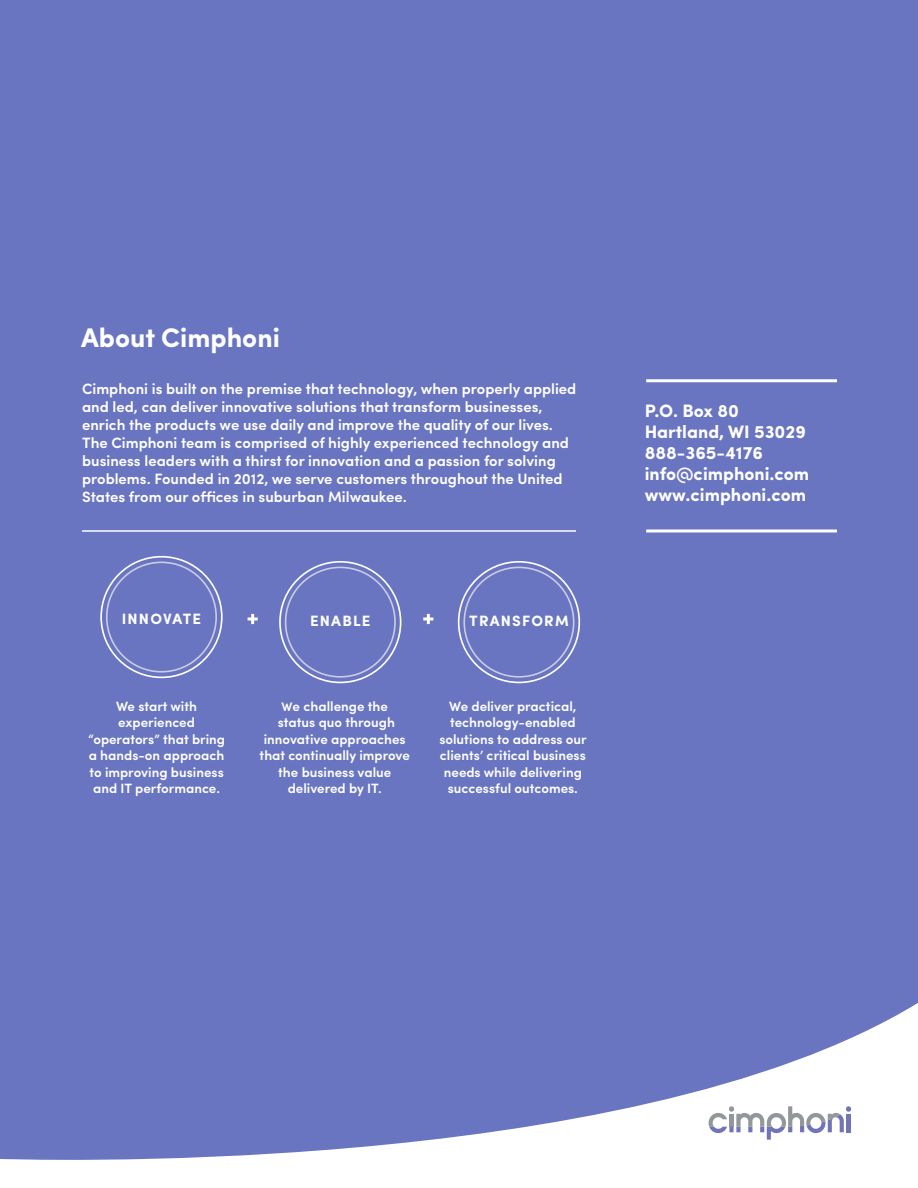
<style>
.page{position:relative;width:918px;height:1188px;background:#fff}
.page>*{position:absolute;margin:0;border:0;box-sizing:border-box;transform-origin:0 0}
.body{font:700 27px "Sofia Pro";color:#fff}
.body-2{font:700 18px "Sofia Pro";color:#fff}
.body-3{font:600 15px/18px "Sofia Pro";color:#fff}
.t1{font:700 15px "Sofia Pro";letter-spacing:.08em;color:#fff}
.body-4{font:600 13.5px/16.5px "Sofia Pro";color:#fff}
.s1{font-size:12.3px}
</style>
<div class="page">
<div style="left:0;top:0;width:918px;height:1183px;background:#6975c0"></div>
<hr style="left:646px;top:379px;width:191px;height:3px;background:#fff">
<hr style="left:646px;top:530px;width:191px;height:2px;background:#fff">
<div style="left:100px;top:556px;width:123px;height:122px;border:2px solid #fff;border-radius:50%"></div>
<div style="left:106px;top:562px;width:111px;height:111px;border:2px solid #cacae5;border-radius:50%"></div>
<svg style="left:248px;top:614px;width:10px;height:10px"></svg>
<svg style="left:423px;top:614px;width:10px;height:10px"></svg>
<div style="left:279px;top:561px;width:122px;height:122px;border:2px solid #fff;border-radius:50%"></div>
<div style="left:285px;top:567px;width:111px;height:111px;border:2px solid #cacae5;border-radius:50%"></div>
<div style="left:458px;top:561px;width:122px;height:122px;border:2px solid #fff;border-radius:50%"></div>
<div style="left:463px;top:567px;width:112px;height:111px;border:2px solid #cacae5;border-radius:50%"></div>
<svg style="left:0;top:1003px;width:918px;height:180px"></svg>
<svg style="left:709px;top:1106px;width:142px;height:34px"></svg>
<hr style="left:82px;top:530px;width:494px;height:2px;background:#fff">
<p class="body" style="left:81px;top:317px;width:200px">About Cimphoni</p>
<p class="body-3" style="left:82px;top:378px;width:496px">Cimphoni is built on the premise that technology, when properly applied and led, can deliver innovative solutions that transform businesses, enrich the products we use daily and improve the quality of our lives.<br>The Cimphoni team is comprised of highly experienced technology and business leaders with a thirst for innovation and a passion for solving problems. Founded in 2012, we serve customers throughout the United States from our offices in suburban Milwaukee.</p>
<p class="t1" style="left:122px;top:607px;width:81px">INNOVATE</p>
<p class="t1" style="left:310px;top:609px;width:62px">ENABLE</p>
<p class="t1" style="left:469px;top:609px;width:101px">TRANSFORM</p>
<p class="body-4" style="left:116px;top:697px;width:82px">We start with experienced</p>
<p class="body-4" style="left:88px;top:730px;width:139px">“operators” that bring</p>
<p class="body-4" style="left:89px;top:746px;width:137px">a hands-on approach</p>
<p class="body-4" style="left:89px;top:763px;width:136px">to improving business and IT performance.</p>
<p class="body-4" style="left:282px;top:697px;width:108px"><span class="s1">W</span>e challenge the</p>
<p class="body-4" style="left:260px;top:713px;width:152px;text-align:center">status quo through innovative approaches that continually improve the business value delivered by IT.</p>
<p class="body-4" style="left:439px;top:697px;width:149px;text-align:center">We deliver practical, technology-enabled solutions to address our clients’ critical business needs while delivering successful outcomes.</p>
<p class="body-2" style="left:645px;top:397px;width:96px">P.O. Box 80</p>
<p class="body-2" style="left:645px;top:418px;width:163px">Hartland, WI 53029</p>
<p class="body-2" style="left:645px;top:439px;width:120px">888-365-4176</p>
<p class="body-2" style="left:645px;top:460px;width:166px">info@cimphoni.com</p>
<p class="body-2" style="left:645px;top:481px;width:163px">www.cimphoni.com</p>
</div>
